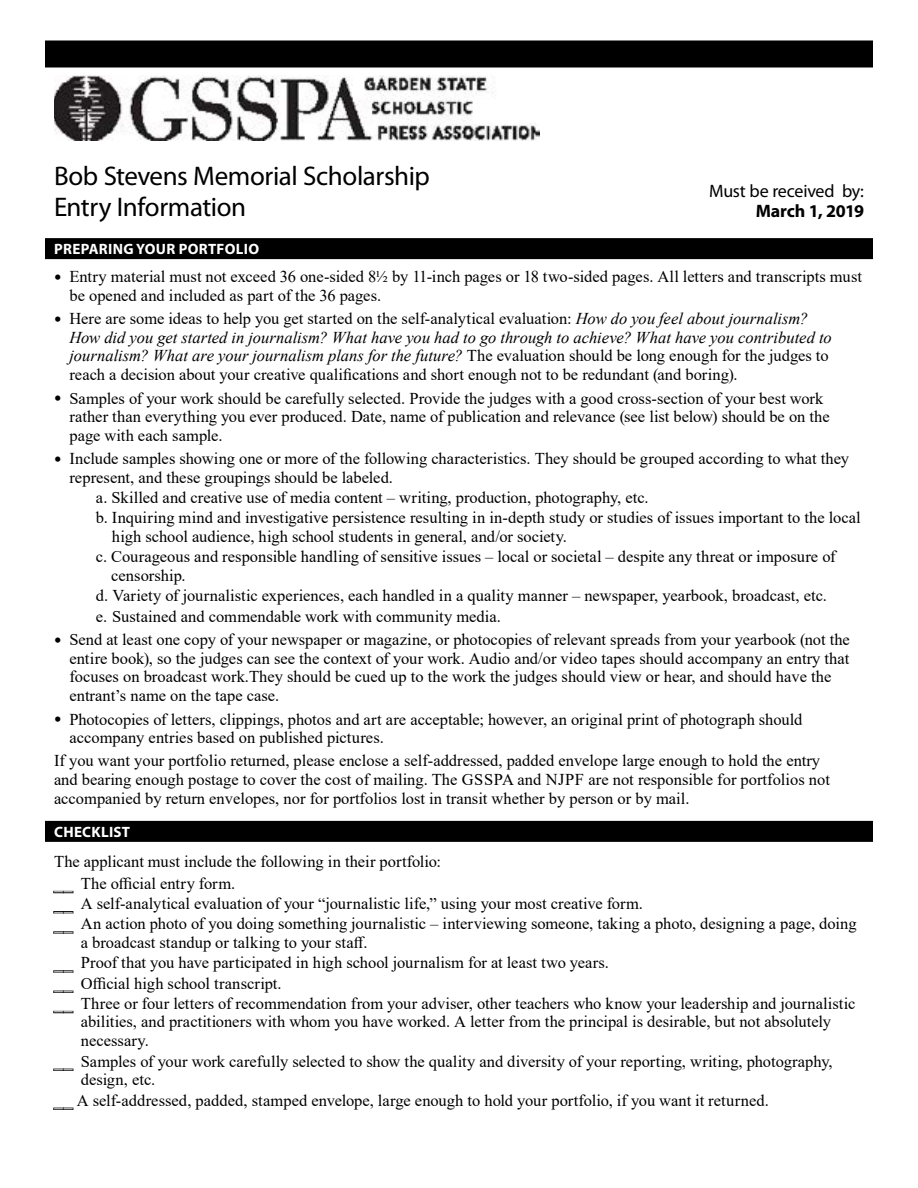
<style>
.page{position:relative;width:918px;height:1188px;background:#fff}
.page>*{position:absolute;margin:0;border:0;box-sizing:border-box;transform-origin:0 0}
.t1{font:27px/31.5px "Myriad Pro";letter-spacing:-.015em;color:#000}
.t2{font:18px "Myriad Pro";letter-spacing:-.01em;color:#000}
.t3{font:700 18px "Myriad Pro";letter-spacing:-.03em;color:#000}
.t4{font:16.5px/18.8px "Times New Roman";color:#000}
.t5{font:700 15px "Myriad Pro";letter-spacing:.02em;color:#fff}
.s1{font-size:21px}
.s2{font-style:italic}
.s3{font-family:"Myriad Pro";font-size:18px;color:#fff}
</style>
<div class="page">
<div style="left:45px;top:40px;width:828px;height:28px;background:#000"></div>
<img style="left:54px;top:76px;width:486px;height:65px">
<div style="left:45px;top:238px;width:828px;height:21px;background:#000"></div>
<div style="left:45px;top:821px;width:828px;height:21px;background:#000"></div>
<svg style="left:53px;top:891px;width:20px;height:2px"></svg>
<svg style="left:53px;top:911px;width:20px;height:2px"></svg>
<svg style="left:53px;top:931px;width:20px;height:3px"></svg>
<svg style="left:53px;top:970px;width:20px;height:3px"></svg>
<svg style="left:53px;top:991px;width:20px;height:2px"></svg>
<svg style="left:53px;top:1011px;width:20px;height:2px"></svg>
<svg style="left:53px;top:1069px;width:20px;height:2px"></svg>
<svg style="left:53px;top:1108px;width:20px;height:2px"></svg>
<h1 class="t1" style="left:54px;top:159px;width:377px">Bob Stevens Memorial Scholarship<br>Entry Information</h1>
<p class="t2" style="left:709px;top:180px;width:156px">Must be received by:</p>
<p class="t3" style="left:756px;top:199px;width:110px">MARCH 1, 2019</p>
<p class="t5" style="left:54px;top:239px;width:206px">PREPARING YOUR PORTFOLIO</p>
<p class="t4" style="left:69px;top:267px;width:794px;text-indent:-15px"><span class="s1">•</span> Entry material must not exceed 36 one-sided 8½ by 11-inch pages or 18 two-sided pages. All letters and transcripts must be opened and included as part of the 36 pages.</p>
<p class="t4" style="left:69px;top:309px;width:764px;text-indent:-15px"><span class="s1">•</span> Here are some ideas to help you get started on the self-analytical evaluation: <span class="s2">How do you feel about journalism?<br>How did you get started in journalism? What have you had to go through to achieve? What have you contributed to journalism? What are your journalism plans for the future?</span> The evaluation should be long enough for the judges to reach a decision about your creative qualifications and short enough not to be redundant (and boring).</p>
<p class="t4" style="left:69px;top:388px;width:762px;text-indent:-15px"><span class="s1">•</span> Samples of your work should be carefully selected. Provide the judges with a good cross-section of your best work rather than everything you ever produced. Date, name of publication and relevance (see list below) should be on the page with each sample.</p>
<p class="t4" style="left:69px;top:449px;width:781px;text-indent:-15px"><span class="s1">•</span> Include samples showing one or more of the following characteristics. They should be grouped according to what they represent, and these groupings should be labeled.</p>
<p class="t4" style="left:96px;top:487px;width:766px;line-height:20.2px">a. Skilled and creative use of media content – writing, production, photography, etc.<br>b. Inquiring mind and investigative persistence resulting in in-depth study or studies of issues important to the local</p>
<p class="t4" style="left:96px;top:526px;width:741px;line-height:20.2px;text-indent:16px">high school audience, high school students in general, and/or society.<br>c. Courageous and responsible handling of sensitive issues – local or societal – despite any threat or imposure of</p>
<p class="t4" style="left:96px;top:565px;width:732px;line-height:20.2px;text-indent:15px">censorship.<br>d. Variety of journalistic experiences, each handled in a quality manner – newspaper, yearbook, broadcast, etc. e. Sustained and commendable work with community media.</p>
<p class="t4" style="left:69px;top:630px;width:782px;text-indent:-15px"><span class="s1">•</span> Send at least one copy of your newspaper or magazine, or photocopies of relevant spreads from your yearbook (not the entire book), so the judges can see the context of your work. Audio and/or video tapes should accompany an entry that focuses on broadcast work.They should be cued up to the work the judges should view or hear, and should have the entrant’s name on the tape case.</p>
<p class="t4" style="left:69px;top:709px;width:735px;text-indent:-15px"><span class="s1">•</span> Photocopies of letters, clippings, photos and art are acceptable; however, an original print of photograph should accompany entries based on published pictures.</p>
<p class="t4" style="left:54px;top:751px;width:768px">If you want your portfolio returned, please enclose a self-addressed, padded envelope large enough to hold the entry and bearing enough postage to cover the cost of mailing. The gsspa</p>
<p class="t4" style="left:54px;top:770px;width:778px;text-indent:535px">are not responsible for portfolios not accompanied by return envelopes, nor for portfolios lost in transit whether by person or by mail.</p>
<p class="t5" style="left:54px;top:822px;width:78px">CHECKLIST</p>
<p class="t4" style="left:54px;top:850px;width:389px;line-height:21.8px">The applicant must include the following in their portfolio: <span class="s3">__</span> The official entry form.</p>
<p class="t4" style="left:54px;top:893px;width:804px;line-height:20.2px"><span class="s3">__</span> A self-analytical evaluation of your “journalistic life,” using your most creative form.<br><span class="s3">__</span> An action photo of you doing something journalistic – interviewing someone, taking a photo, designing a page, doing</p>
<p class="t4" style="left:54px;top:932px;width:803px;line-height:20.2px;text-indent:27px">a broadcast standup or talking to your staff.<br><span class="s3">__</span> Proof that you have participated in high school journalism for at least two years.<br><span class="s3">__</span> Official high school transcript.<br><span class="s3">__</span> Three or four letters of recommendation from your adviser, other teachers who know your leadership and journalistic</p>
<p class="t4" style="left:81px;top:1012px;width:752px">abilities, and practitioners with whom you have worked. A letter from the principal is desirable, but not absolutely necessary.</p>
<p class="t4" style="left:81px;top:1051px;width:753px;text-indent:-27px"><span class="s3">__</span> Samples of your work carefully selected to show the quality and diversity of your reporting, writing, photography, design, etc.</p>
<p class="t4" style="left:54px;top:1090px;width:716px"><span class="s3">__</span> A self-addressed, padded, stamped envelope, large enough to hold your portfolio, if you want it returned.</p>
<p class="t4" style="left:517px;top:770px;width:39px">and njpf</p>
</div>
